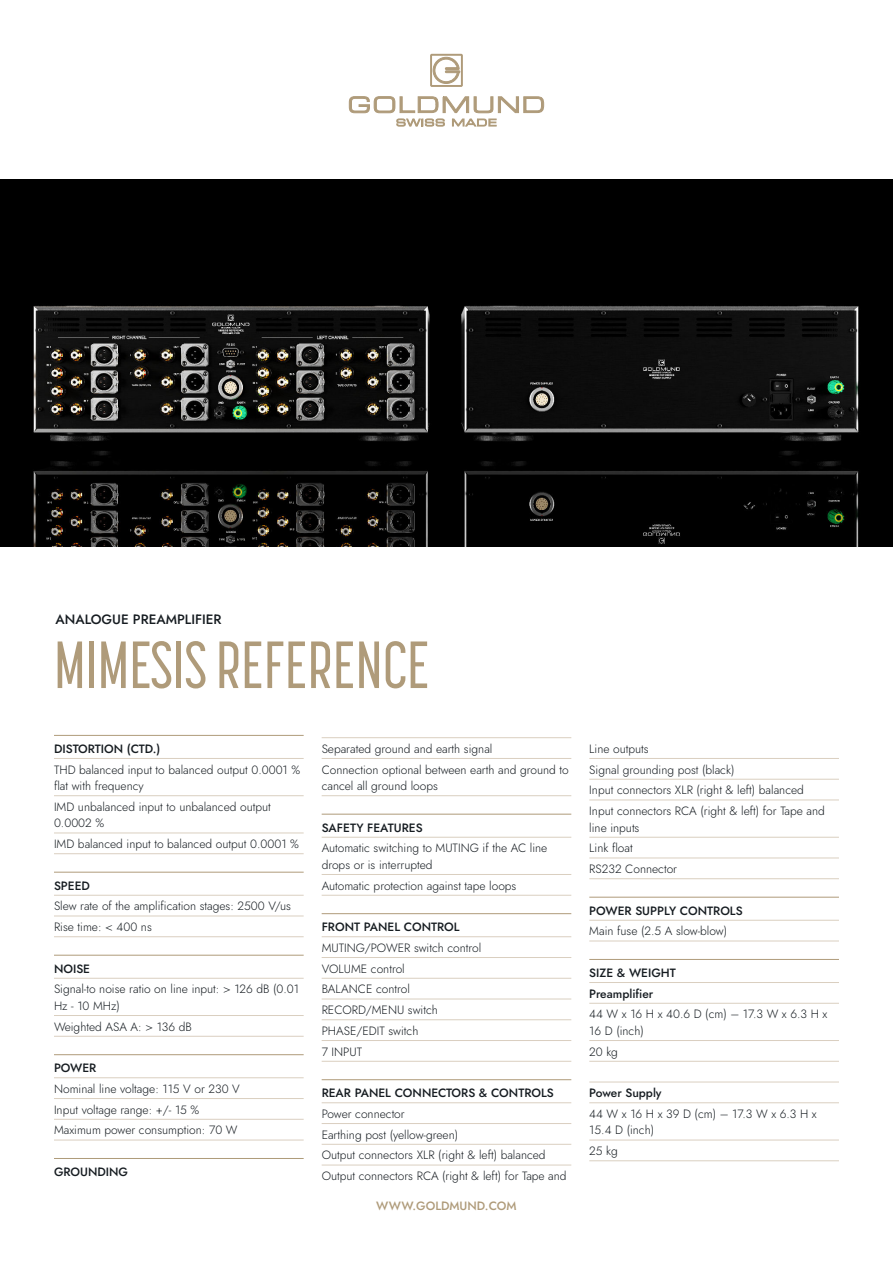
<style>
.page{position:relative;width:893px;height:1263px;background:#fff}
.page>*{position:absolute;margin:0;border:0;box-sizing:border-box;transform-origin:0 0}
.t1{font:500 66px "Korolev Compressed W04";color:#af9b7a}
.t2{font:500 13.5px "Jost";color:#161c21}
.t3{font:300 12px/20.7px "Jost";color:#161c21}
.t4{font:500 12px/20.7px "Jost";color:#161c21}
.t5{font:500 12px "Jost";color:#af9b7a}
</style>
<div class="page">
<img style="left:0;top:180px;width:893px;height:366px">
<svg style="left:430px;top:54px;width:33px;height:33px"></svg>
<svg style="left:349px;top:96px;width:195px;height:31px"></svg>
<hr style="left:54px;top:735px;width:250px;height:1px;background:#af9b7a">
<hr style="left:54px;top:758px;width:250px;height:1px;background:#dacfc0">
<hr style="left:54px;top:795px;width:250px;height:1px;background:#dacfc0">
<hr style="left:54px;top:833px;width:250px;height:1px;background:#dacfc0">
<hr style="left:54px;top:853px;width:250px;height:1px;background:#dacfc0">
<hr style="left:54px;top:872px;width:250px;height:1px;background:#af9b7a">
<hr style="left:54px;top:895px;width:250px;height:1px;background:#dacfc0">
<hr style="left:54px;top:916px;width:250px;height:1px;background:#dacfc0">
<hr style="left:54px;top:936px;width:250px;height:1px;background:#dacfc0">
<hr style="left:54px;top:955px;width:250px;height:1px;background:#af9b7a">
<hr style="left:54px;top:978px;width:250px;height:1px;background:#dacfc0">
<hr style="left:54px;top:1015px;width:250px;height:1px;background:#dacfc0">
<hr style="left:54px;top:1036px;width:250px;height:1px;background:#dacfc0">
<hr style="left:54px;top:1054px;width:250px;height:1px;background:#af9b7a">
<hr style="left:54px;top:1077px;width:250px;height:1px;background:#dacfc0">
<hr style="left:54px;top:1098px;width:250px;height:1px;background:#dacfc0">
<hr style="left:54px;top:1119px;width:250px;height:1px;background:#dacfc0">
<hr style="left:54px;top:1140px;width:250px;height:1px;background:#dacfc0">
<hr style="left:54px;top:1158px;width:250px;height:1px;background:#af9b7a">
<hr style="left:322px;top:737px;width:249px;height:1px;background:#dacfc0">
<hr style="left:322px;top:758px;width:249px;height:1px;background:#dacfc0">
<hr style="left:322px;top:795px;width:249px;height:1px;background:#dacfc0">
<hr style="left:322px;top:814px;width:249px;height:1px;background:#af9b7a">
<hr style="left:322px;top:837px;width:249px;height:1px;background:#dacfc0">
<hr style="left:322px;top:874px;width:249px;height:1px;background:#dacfc0">
<hr style="left:322px;top:895px;width:249px;height:1px;background:#dacfc0">
<hr style="left:322px;top:913px;width:249px;height:1px;background:#af9b7a">
<hr style="left:322px;top:936px;width:249px;height:1px;background:#dacfc0">
<hr style="left:322px;top:957px;width:249px;height:1px;background:#dacfc0">
<hr style="left:322px;top:978px;width:249px;height:1px;background:#dacfc0">
<hr style="left:322px;top:999px;width:249px;height:1px;background:#dacfc0">
<hr style="left:322px;top:1019px;width:249px;height:1px;background:#dacfc0">
<hr style="left:322px;top:1040px;width:249px;height:1px;background:#dacfc0">
<hr style="left:322px;top:1061px;width:249px;height:1px;background:#dacfc0">
<hr style="left:322px;top:1079px;width:249px;height:1px;background:#af9b7a">
<hr style="left:322px;top:1102px;width:249px;height:1px;background:#dacfc0">
<hr style="left:322px;top:1123px;width:249px;height:1px;background:#dacfc0">
<hr style="left:322px;top:1144px;width:249px;height:1px;background:#dacfc0">
<hr style="left:322px;top:1165px;width:249px;height:1px;background:#dacfc0">
<hr style="left:589px;top:758px;width:250px;height:1px;background:#dacfc0">
<hr style="left:589px;top:779px;width:250px;height:1px;background:#dacfc0">
<hr style="left:589px;top:800px;width:250px;height:1px;background:#dacfc0">
<hr style="left:589px;top:837px;width:250px;height:1px;background:#dacfc0">
<hr style="left:589px;top:858px;width:250px;height:1px;background:#dacfc0">
<hr style="left:589px;top:878px;width:250px;height:1px;background:#dacfc0">
<hr style="left:589px;top:897px;width:250px;height:1px;background:#af9b7a">
<hr style="left:589px;top:920px;width:250px;height:1px;background:#dacfc0">
<hr style="left:589px;top:941px;width:250px;height:1px;background:#dacfc0">
<hr style="left:589px;top:959px;width:250px;height:1px;background:#af9b7a">
<hr style="left:589px;top:982px;width:250px;height:1px;background:#dacfc0">
<hr style="left:589px;top:1003px;width:250px;height:1px;background:#dacfc0">
<hr style="left:589px;top:1040px;width:250px;height:1px;background:#dacfc0">
<hr style="left:589px;top:1061px;width:250px;height:1px;background:#dacfc0">
<hr style="left:589px;top:1082px;width:250px;height:1px;background:#dacfc0">
<hr style="left:589px;top:1102px;width:250px;height:1px;background:#dacfc0">
<hr style="left:589px;top:1140px;width:250px;height:1px;background:#dacfc0">
<hr style="left:589px;top:1160px;width:250px;height:1px;background:#dacfc0">
<p class="t2" style="left:56px;top:613px;width:168px">ANALOGUE PREAMPLIFIER</p>
<h1 class="t1" style="left:54px;top:627px;width:377px">MIMESIS REFERENCE</h1>
<p class="t4" style="left:54px;top:739px;width:108px">DISTORTION (CTD.)</p>
<p class="t3" style="left:54px;top:762px;width:248px;line-height:16.5px">THD balanced input to balanced output 0.0001 % flat with frequency</p>
<p class="t3" style="left:54px;top:799px;width:218px;line-height:16.5px">IMD unbalanced input to unbalanced output<br>0.0002 %</p>
<p class="t3" style="left:54px;top:834px;width:246px">IMD balanced input to balanced output 0.0001 %</p>
<p class="t4" style="left:54px;top:876px;width:37px">SPEED</p>
<p class="t3" style="left:54px;top:896px;width:238px">Slew rate of the amplification stages: 2500 V/us<br>Rise time: &lt; 400 ns</p>
<p class="t4" style="left:54px;top:959px;width:38px">NOISE</p>
<p class="t3" style="left:54px;top:982px;width:247px;line-height:16.5px">Signal-to noise ratio on line input: &gt; 126 dB (0.01<br>Hz - 10 MHz)</p>
<p class="t3" style="left:54px;top:1017px;width:139px">Weighted ASA A: &gt; 136 dB</p>
<p class="t4" style="left:54px;top:1058px;width:44px">POWER</p>
<p class="t3" style="left:54px;top:1079px;width:187px">Nominal line voltage: 115 V or 230 V<br>Input voltage range: +/- 15 %<br>Maximum power consumption: 70 W</p>
<p class="t4" style="left:54px;top:1162px;width:76px">GROUNDING</p>
<p class="t3" style="left:322px;top:739px;width:249px">Separated ground and earth signal<br>Connection optional between earth and ground to</p>
<p class="t3" style="left:322px;top:776px;width:118px">cancel all ground loops</p>
<p class="t4" style="left:322px;top:818px;width:102px">SAFETY FEATURES</p>
<p class="t3" style="left:322px;top:841px;width:227px;line-height:16.5px">Automatic switching to MUTING if the AC line drops or is interrupted</p>
<p class="t3" style="left:322px;top:876px;width:196px">Automatic protection against tape loops</p>
<p class="t4" style="left:322px;top:917px;width:139px">FRONT PANEL CONTROL</p>
<p class="t3" style="left:322px;top:938px;width:161px">MUTING/POWER switch control<br>VOLUME control<br>BALANCE control<br>RECORD/MENU switch<br>PHASE/EDIT switch<br>7 INPUT</p>
<p class="t4" style="left:322px;top:1083px;width:234px">REAR PANEL CONNECTORS &amp; CONTROLS</p>
<p class="t3" style="left:322px;top:1104px;width:246px">Power connector<br>Earthing post (yellow-green)<br>Output connectors XLR (right &amp; left) balanced Output connectors RCA (right &amp; left) for Tape and</p>
<p class="t5" style="left:376px;top:1200px;width:142px">WWW.GOLDMUND.COM</p>
<p class="t3" style="left:589px;top:739px;width:237px">Line outputs<br>Signal grounding post (black)<br>Input connectors XLR (right &amp; left) balanced Input connectors RCA (right &amp; left) for Tape and</p>
<p class="t3" style="left:589px;top:818px;width:89px">line inputs<br>Link float<br>RS232 Connector</p>
<p class="t4" style="left:589px;top:901px;width:155px">POWER SUPPLY CONTROLS</p>
<p class="t3" style="left:589px;top:921px;width:139px">Main fuse (2.5 A slow-blow)</p>
<p class="t4" style="left:589px;top:963px;width:88px">SIZE &amp; WEIGHT<br>Preamplifier</p>
<p class="t3" style="left:589px;top:1007px;width:240px;line-height:16.5px">44 W x 16 H x 40.6 D (cm) – 17.3 W x 6.3 H x<br>16 D (inch)</p>
<p class="t3" style="left:589px;top:1042px;width:30px">20 kg</p>
<p class="t4" style="left:589px;top:1083px;width:74px">Power Supply</p>
<p class="t3" style="left:589px;top:1106px;width:229px;line-height:16.5px">44 W x 16 H x 39 D (cm) – 17.3 W x 6.3 H x<br>15.4 D (inch)</p>
<p class="t3" style="left:589px;top:1141px;width:30px">25 kg</p>
</div>
